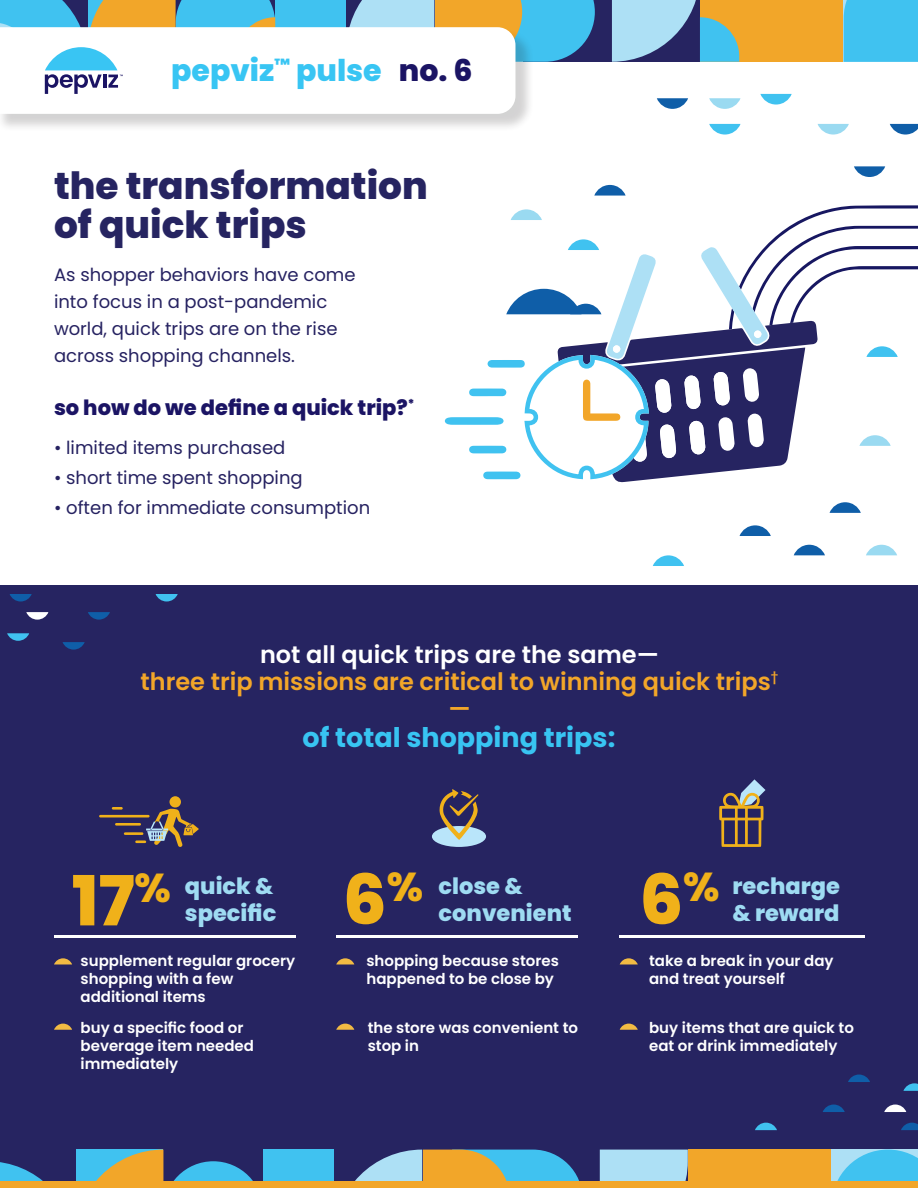
<style>
.page{position:relative;width:918px;height:1188px;background:#fff}
.page>*{position:absolute;margin:0;border:0;box-sizing:border-box;transform-origin:0 0}
.t1{font:800 69px "Poppins";color:#f0b11a}
.t2{font:800 40.2px "Poppins";color:#f0b11a}
.t3{font:800 37.5px "Poppins";color:#262461}
.t4{font:800 30px "Poppins";color:#38c5f3}
.t5{font:700 27px "Poppins";color:#38c4f2}
.t6{font:600 24px "Poppins";color:#f2a629}
.t7{font:600 24px "Poppins";color:#fff}
.t8{font:800 22.5px/27px "Poppins";color:#9edbf2}
.t9{font:800 21px "Poppins";color:#1b1464}
.t10{font:18px/27px "Poppins";color:#262261}
.t11{font:600 15px/18px "Poppins";color:#fff}
.s1{color:#1b1464}
</style>
<div class="page">
<div style="left:0;top:585px;width:918px;height:603px;background:#262461"></div>
<div style="left:688px;top:1150px;width:144px;height:38px;background:#f2a629"></div>
<div style="left:0;top:1150px;width:339px;height:38px;background:#40c2f0"></div>
<svg style="left:832px;top:1150px;width:86px;height:32px"></svg>
<svg style="left:334px;top:1150px;width:249px;height:32px"></svg>
<div style="left:600px;top:1150px;width:88px;height:32px;background:#ade0f5"></div>
<svg style="left:0;top:1150px;width:263px;height:32px"></svg>
<div style="left:0;top:1182px;width:918px;height:6px;background:#f2a629"></div>
<svg style="left:54px;top:958px;width:18px;height:6px"></svg>
<svg style="left:54px;top:1024px;width:18px;height:6px"></svg>
<svg style="left:336px;top:958px;width:18px;height:6px"></svg>
<svg style="left:336px;top:1024px;width:18px;height:6px"></svg>
<svg style="left:620px;top:958px;width:18px;height:6px"></svg>
<svg style="left:620px;top:1024px;width:18px;height:6px"></svg>
<hr style="left:54px;top:935px;width:242px;height:3px;background:#fff">
<hr style="left:336px;top:935px;width:242px;height:3px;background:#fff">
<hr style="left:620px;top:935px;width:245px;height:3px;background:#fff">
<svg style="left:719px;top:779px;width:47px;height:68px"></svg>
<div style="left:432px;top:826px;width:54px;height:21px;background:#b9e5fa;border-radius:50%"></div>
<svg style="left:439px;top:789px;width:40px;height:51px"></svg>
<div style="left:170px;top:796px;width:11px;height:12px;background:#f0b11a;border-radius:50%"></div>
<svg style="left:99px;top:807px;width:100px;height:40px"></svg>
<svg style="left:760px;top:94px;width:32px;height:11px"></svg>
<svg style="left:818px;top:124px;width:31px;height:11px"></svg>
<svg style="left:890px;top:124px;width:28px;height:11px"></svg>
<svg style="left:854px;top:166px;width:31px;height:11px"></svg>
<svg style="left:709px;top:124px;width:32px;height:11px"></svg>
<svg style="left:709px;top:98px;width:32px;height:11px"></svg>
<svg style="left:657px;top:98px;width:31px;height:11px"></svg>
<svg style="left:594px;top:185px;width:32px;height:11px"></svg>
<svg style="left:445px;top:205px;width:473px;height:278px"></svg>
<div style="left:700px;top:0;width:144px;height:62px;background:#f2a629"></div>
<div style="left:524px;top:0;width:176px;height:62px;background:#262461"></div>
<div style="left:0;top:0;width:352px;height:62px;background:#40c2f0"></div>
<div style="left:844px;top:0;width:74px;height:62px;background:#40c2f0"></div>
<svg style="left:346px;top:0;width:249px;height:62px"></svg>
<svg style="left:612px;top:0;width:127px;height:62px"></svg>
<div style="left:0;top:29px;width:534px;height:104px;background:#231f20;opacity:.2"></div>
<svg style="left:0;top:27px;width:515px;height:87px"></svg>
<svg style="left:653px;top:555px;width:31px;height:11px"></svg>
<svg style="left:866px;top:545px;width:31px;height:10px"></svg>
<svg style="left:794px;top:545px;width:31px;height:10px"></svg>
<svg style="left:830px;top:502px;width:31px;height:11px"></svg>
<svg style="left:740px;top:525px;width:31px;height:11px"></svg>
<svg style="left:0;top:0;width:275px;height:94px"></svg>
<svg style="left:755px;top:1123px;width:22px;height:7px"></svg>
<svg style="left:903px;top:1083px;width:15px;height:8px"></svg>
<svg style="left:884px;top:1105px;width:22px;height:7px"></svg>
<svg style="left:823px;top:1105px;width:22px;height:7px"></svg>
<svg style="left:848px;top:1075px;width:22px;height:7px"></svg>
<svg style="left:901px;top:1123px;width:17px;height:7px"></svg>
<svg style="left:156px;top:594px;width:22px;height:8px"></svg>
<svg style="left:7px;top:633px;width:22px;height:8px"></svg>
<svg style="left:26px;top:612px;width:22px;height:8px"></svg>
<svg style="left:88px;top:612px;width:22px;height:8px"></svg>
<svg style="left:63px;top:642px;width:22px;height:8px"></svg>
<svg style="left:10px;top:594px;width:22px;height:8px"></svg>
<p class="t4" style="left:171px;top:53px;width:303px">pepviz<sup>™</sup> pulse <span class="s1">no. 6</span></p>
<p class="t3" style="left:54px;top:164px;width:375px">the transformation</p>
<p class="t3" style="left:54px;top:203px;width:254px">of quick trips</p>
<p class="t10" style="left:54px;top:261px;width:303px">As shopper behaviors have come into focus in a post-pandemic world, quick trips are on the rise across shopping channels.</p>
<p class="t9" style="left:54px;top:395px;width:362px">so how do we define a quick trip?<sup>*</sup></p>
<p class="t10" style="left:54px;top:434px;width:233px">• limited items purchased</p>
<p class="t10" style="left:54px;top:464px;width:250px">• short time spent shopping</p>
<p class="t10" style="left:54px;top:494px;width:318px">• often for immediate consumption</p>
<p class="t7" style="left:260px;top:640px;width:400px">not all quick trips are the same—</p>
<p class="t6" style="left:141px;top:667px;width:639px">three trip missions are critical to winning quick trips<sup>†</sup></p>
<p class="t6" style="left:448px;top:694px;width:24px">—</p>
<p class="t5" style="left:303px;top:722px;width:314px">of total shopping trips:</p>
<p class="t8" style="left:185px;top:873px;width:90px">quick &amp;</p>
<p class="t2" style="left:683px;top:864px;width:38px">%</p>
<p class="t8" style="left:185px;top:900px;width:93px">specific</p>
<p class="t2" style="left:387px;top:864px;width:38px">%</p>
<p class="t1" style="left:72px;top:861px;width:101px">17<sup>%</sup></p>
<p class="t1" style="left:639px;top:860px;width:45px">6</p>
<p class="t1" style="left:343px;top:860px;width:45px">6</p>
<p class="t8" style="left:439px;top:873px;width:134px">close &amp; convenient</p>
<p class="t8" style="left:732px;top:873px;width:109px">recharge</p>
<p class="t8" style="left:732px;top:900px;width:109px">&amp; reward</p>
<p class="t11" style="left:81px;top:952px;width:216px">supplement regular grocery shopping with a few additional items</p>
<p class="t11" style="left:81px;top:1018px;width:175px">buy a specific food or beverage item needed immediately</p>
<p class="t11" style="left:366px;top:952px;width:194px">shopping because stores happened to be close by</p>
<p class="t11" style="left:368px;top:1018px;width:212px">the store was convenient to stop in</p>
<p class="t11" style="left:649px;top:952px;width:186px">take a break in your day and treat yourself</p>
<p class="t11" style="left:649px;top:1018px;width:206px">buy items that are quick to eat or drink immediately</p>
</div>
